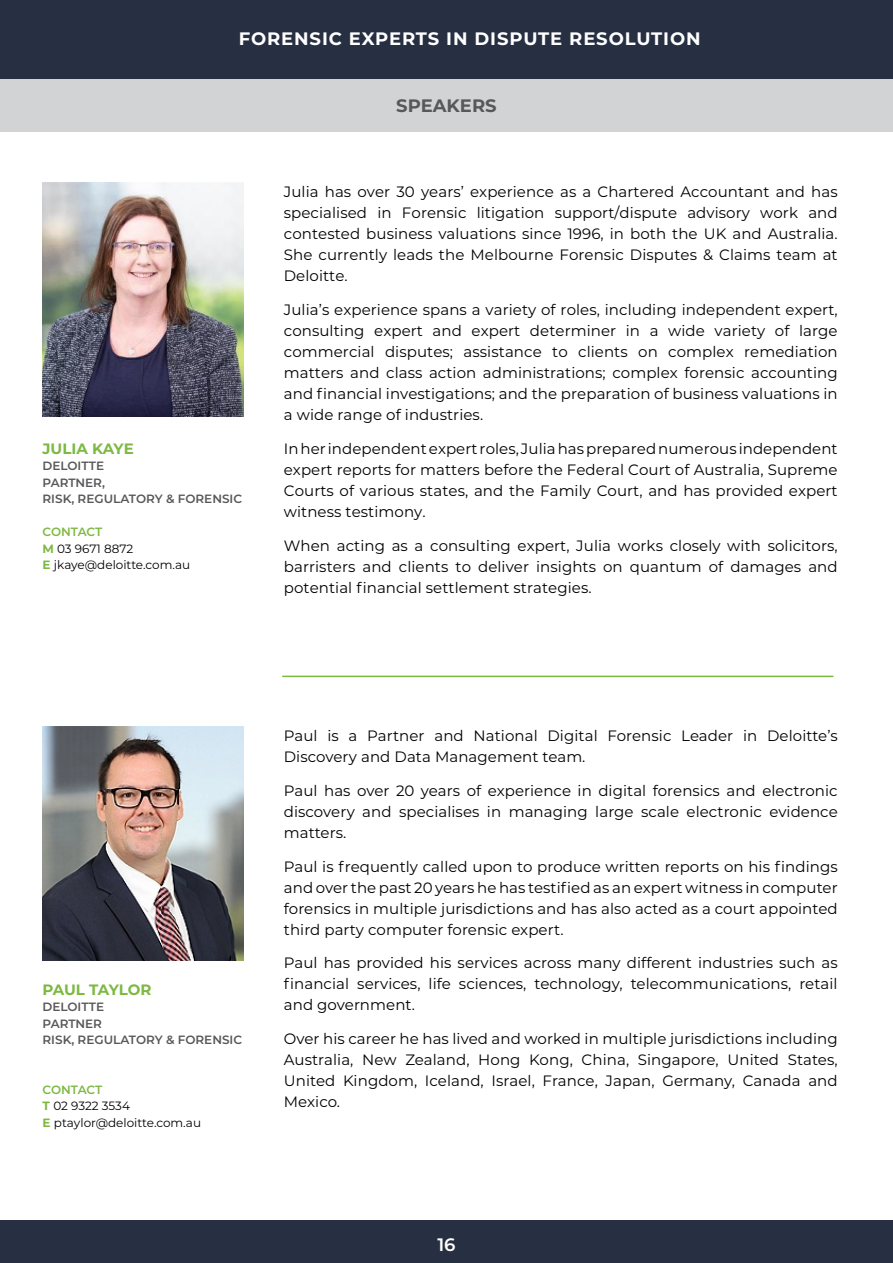
<style>
.page{position:relative;width:893px;height:1263px;background:#fff}
.page>*{position:absolute;margin:0;border:0;box-sizing:border-box;transform-origin:0 0}
.t1{font:700 18px "Montserrat";letter-spacing:.05em;color:#fff}
.t2{font:700 18px "Montserrat";color:#58585b}
.t3{font:600 18px "Montserrat";color:#fff}
.t4{font:15px/21px "Montserrat";letter-spacing:.005em;color:#000;text-align:justify}
.t5{font:700 15px "Montserrat";letter-spacing:-.005em;color:#7db942}
.t6{font:12px/16.5px "Montserrat";color:#000}
.t7{font:600 12px/16.5px "Montserrat";color:#58585b}
.s1{font-weight:600;color:#7db942}
.s2{font-weight:700;color:#7db942}
</style>
<div class="page">
<div style="left:0;top:0;width:893px;height:79px;background:#272f42"></div>
<div style="left:0;top:79px;width:893px;height:53px;background:#d1d3d4"></div>
<hr style="left:282px;top:676px;width:551px;height:1px;background:#7db942">
<img style="left:43px;top:183px;width:200px;height:233px">
<img style="left:43px;top:727px;width:200px;height:233px">
<div style="left:0;top:1220px;width:893px;height:43px;background:#272f42"></div>
<p class="t1" style="left:239px;top:26px;width:463px">FORENSIC EXPERTS IN DISPUTE RESOLUTION</p>
<p class="t5" style="left:43px;top:438px;width:93px">JULIA KAYE</p>
<p class="t7" style="left:43px;top:457px;width:201px">DELOITTE<br>PARTNER,<br>RISK, REGULATORY &amp; FORENSIC</p>
<p class="t6" style="left:43px;top:523px;width:149px"><span class="s1">CONTACT<br></span><span class="s2">M</span> 03 9671 8872<br><span class="s2">E</span> jkaye@deloitte.com.au</p>
<p class="t2" style="left:396px;top:93px;width:102px">SPEAKERS</p>
<p class="t4" style="left:284px;top:181px;width:555px">Julia has over 30 years’ experience as a Chartered Accountant and has specialised in Forensic litigation support/dispute advisory work and contested business valuations since 1996, in both the UK and Australia.<br>She currently leads the Melbourne Forensic Disputes &amp; Claims team at Deloitte.</p>
<p class="t4" style="left:284px;top:299px;width:555px">Julia’s experience spans a variety of roles, including independent expert, consulting expert and expert determiner in a wide variety of large commercial disputes; assistance to clients on complex remediation matters and class action administrations; complex forensic accounting and financial investigations; and the preparation of business valuations in a wide range of industries.</p>
<p class="t4" style="left:284px;top:438px;width:555px">In her independent expert roles, Julia has prepared numerous independent expert reports for matters before the Federal Court of Australia, Supreme Courts of various states, and the Family Court, and has provided expert witness testimony.</p>
<p class="t4" style="left:284px;top:534px;width:555px">When acting as a consulting expert, Julia works closely with solicitors, barristers and clients to deliver insights on quantum of damages and potential financial settlement strategies.</p>
<p class="t5" style="left:43px;top:978px;width:110px">PAUL TAYLOR</p>
<p class="t7" style="left:43px;top:998px;width:201px">DELOITTE<br>PARTNER<br>RISK, REGULATORY &amp; FORENSIC</p>
<p class="t6" style="left:43px;top:1081px;width:160px"><span class="s1">CONTACT<br></span><span class="s2">T</span> 02 9322 3534<br><span class="s2">E</span> ptaylor@deloitte.com.au</p>
<p class="t4" style="left:284px;top:725px;width:555px">Paul is a Partner and National Digital Forensic Leader in Deloitte’s<br>Discovery and Data Management team.</p>
<p class="t4" style="left:284px;top:779px;width:555px">Paul has over 20 years of experience in digital forensics and electronic discovery and specialises in managing large scale electronic evidence matters.</p>
<p class="t4" style="left:284px;top:855px;width:555px">Paul is frequently called upon to produce written reports on his findings and over the past 20 years he has testified as an expert witness in computer forensics in multiple jurisdictions and has also acted as a court appointed third party computer forensic expert.</p>
<p class="t4" style="left:284px;top:952px;width:555px">Paul has provided his services across many different industries such as financial services, life sciences, technology, telecommunications, retail and government.</p>
<p class="t4" style="left:284px;top:1028px;width:555px">Over his career he has lived and worked in multiple jurisdictions including Australia, New Zealand, Hong Kong, China, Singapore, United States, United Kingdom, Iceland, Israel, France, Japan, Germany, Canada and Mexico.</p>
<p class="t3" style="left:437px;top:1231px;width:20px">16</p>
</div>
